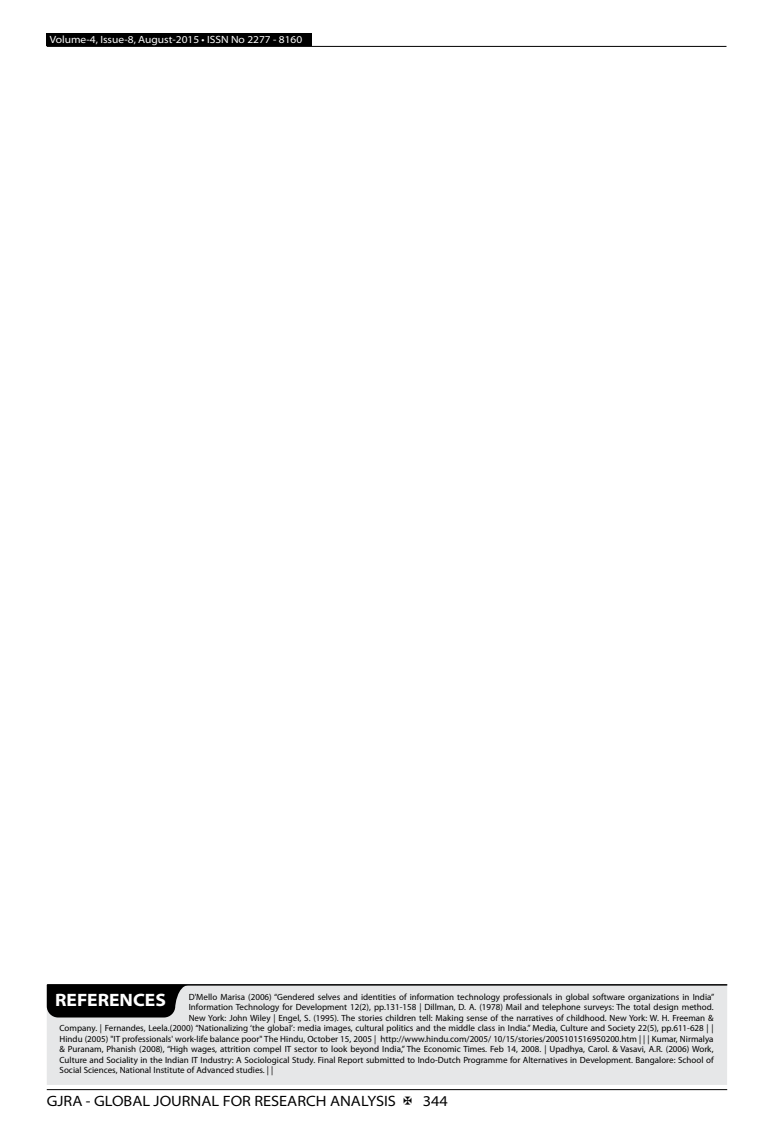
<style>
.page{position:relative;width:774px;height:1136px;background:#fff}
.page>*{position:absolute;margin:0;border:0;box-sizing:border-box;transform-origin:0 0}
.t1{font:700 semi-expanded 18px "Myriad Pro";color:#fff}
.t2{font:semi-expanded 15px "Myriad Pro";color:#000}
.t3{font:semi-expanded 10.5px "Myriad Pro";color:#fff}
.t4{font:9px "Myriad Pro";color:#000}
</style>
<div class="page">
<hr style="left:47px;top:1089px;width:680px;height:1px;background:#000">
<div style="left:47px;top:33px;width:265px;height:13px;background:#000"></div>
<hr style="left:47px;top:46px;width:679px;height:1px;background:#000">
<div style="left:47px;top:984px;width:680px;height:100px;background:#e6e7e8"></div>
<hr style="left:48px;top:983px;width:679px;height:2px;background:#000">
<svg style="left:47px;top:984px;width:142px;height:33px;background:#141414"></svg>
<p class="t3" style="left:50px;top:34px;width:254px">Volume-4, Issue-8, August-2015 • ISSN No 2277 - 8160</p>
<h1 class="t1" style="left:55px;top:989px;width:112px">REFERENCES</h1>
<p class="t4" style="left:189px;top:991px;width:527px">D'Mello Marisa (2006) “Gendered selves and identities of information technology professionals in global software organizations in India”</p>
<p class="t4" style="left:189px;top:1002px;width:526px">Information Technology for Development 12(2), pp.131-158 | Dillman, D. A. (1978) Mail and telephone surveys: The total design method.</p>
<p class="t4" style="left:189px;top:1012px;width:526px">New York: John Wiley | Engel, S. (1995). The stories children tell: Making sense of the narratives of childhood. New York: W. H. Freeman &amp;</p>
<p class="t4" style="left:60px;top:1023px;width:655px">Company. | Fernandes, Leela.(2000) “Nationalizing ‘the global’: media images, cultural politics and the middle class in India.” Media, Culture and Society 22(5), pp.611-628 | |</p>
<p class="t4" style="left:60px;top:1033px;width:655px">Hindu (2005) "IT professionals' work-life balance poor" The Hindu, October 15, 2005 | http://www.hindu.com/2005/ 10/15/stories/2005101516950200.htm | | | Kumar, Nirmalya</p>
<p class="t4" style="left:60px;top:1044px;width:655px">&amp; Puranam, Phanish (2008), “High wages, attrition compel IT sector to look beyond India,” The Economic Times. Feb 14, 2008. | Upadhya, Carol. &amp; Vasavi, A.R. (2006) Work,</p>
<p class="t4" style="left:60px;top:1054px;width:656px">Culture and Sociality in the Indian IT Industry: A Sociological Study. Final Report submitted to Indo-Dutch Programme for Alternatives in Development. Bangalore: School of</p>
<p class="t4" style="left:60px;top:1065px;width:215px">Social Sciences, National Institute of Advanced studies. | |</p>
<h2 class="t2" style="left:47px;top:1092px;width:351px">GJRA - GLOBAL JOURNAL FOR RESEARCH ANALYSIS</h2>
<h2 class="t2" style="left:423px;top:1092px;width:27px">344</h2>
</div>
